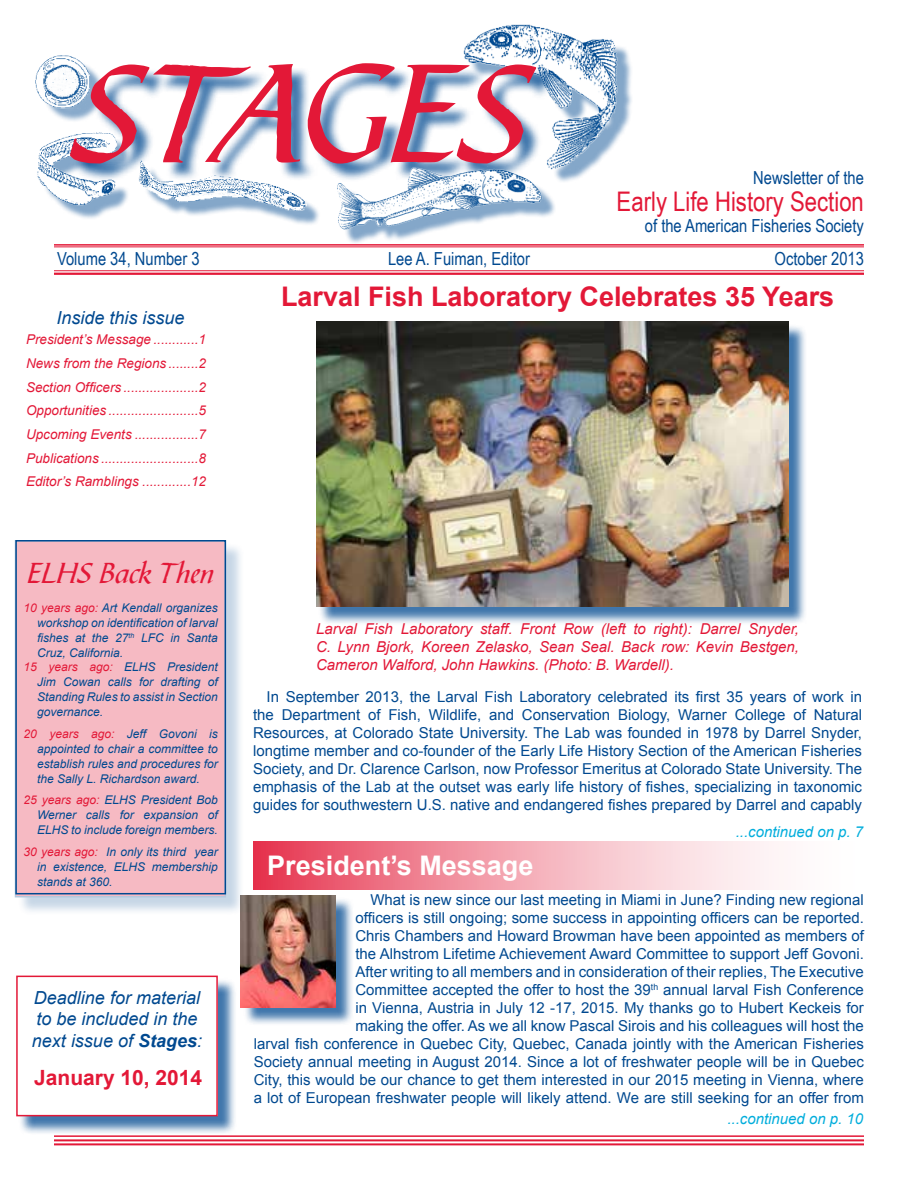
<style>
.page{position:relative;width:918px;height:1188px;background:#fff}
.page>*{position:absolute;margin:0;border:0;box-sizing:border-box;transform-origin:0 0}
.t1{font:147px "Bible Scr T";color:#e31837}
.t2{font:30px "Bible Scr T";color:#e31837}
.t3{font:700 27px "Arial";color:#e31837}
.t4{font:27px "Arial Narrow";color:#e31837}
.t5{font:700 27px "Arial";color:#fff}
.t6{font:700 21px "Arial";color:#e31837}
.t7{font:18px "Arial Narrow";color:#004990}
.t8{font:italic 18px/21.6px "Arial";color:#004990}
.t9{font:15px/18px "Arial";color:#004990;text-align:justify}
.t10{font:italic 15px/18px "Arial";color:#e31837;text-align:justify}
.t11{font:italic 15px "Arial";color:#00addc}
.t12{font:italic 13.5px/23.7px "Arial";color:#e31837;text-align:justify}
.t13{font:italic 12px/15px "Arial";color:#004990;text-align:justify}
.s1{color:#e31837}
.s2{font-weight:700}
</style>
<div class="page">
<hr style="left:54px;top:1135px;width:810px;height:2px;background:#e31837">
<hr style="left:54px;top:1139px;width:810px;height:2px;background:#e31837">
<hr style="left:54px;top:1143px;width:810px;height:2px;background:#e31837">
<div style="left:18px;top:978px;width:219px;height:157px;background:#004990;opacity:.75"></div>
<div style="left:17px;top:976px;width:200px;height:140px;background:#fff"></div>
<div style="left:16px;top:976px;width:202px;height:140px;border:2px solid #e31837"></div>
<div style="left:243px;top:897px;width:111px;height:129px;background:#004990;opacity:.75"></div>
<img style="left:241px;top:895px;width:94px;height:112px">
<svg style="left:254px;top:842px;width:520px;height:47px;background:#f3a1ad"></svg>
<div style="left:17px;top:542px;width:228px;height:374px;background:#004990;opacity:.75"></div>
<div style="left:15px;top:540px;width:211px;height:357px;background:#f6bac3"></div>
<div style="left:15px;top:540px;width:211px;height:354px;border:2px solid #004990"></div>
<div style="left:318px;top:324px;width:489px;height:301px;background:#004990;opacity:.75"></div>
<img style="left:316px;top:322px;width:473px;height:285px">
<div style="left:469px;top:29px;width:164px;height:155px;background:#004990;opacity:.49"></div>
<img style="left:463px;top:24px;width:155px;height:146px">
<img style="left:36px;top:55px;width:51px;height:35px">
<hr style="left:54px;top:244px;width:810px;height:2px;background:#e31837">
<hr style="left:54px;top:247px;width:810px;height:1px;background:#e31837">
<hr style="left:54px;top:270px;width:810px;height:1px;background:#e31837">
<hr style="left:54px;top:273px;width:810px;height:2px;background:#e31837">
<img style="left:36px;top:90px;width:94px;height:158px">
<div style="left:144px;top:166px;width:176px;height:60px;background:#004990;opacity:.49"></div>
<img style="left:140px;top:182px;width:167px;height:37px">
<div style="left:73px;top:66px;width:481px;height:116px;background:#004990;opacity:.75"></div>
<div style="left:343px;top:157px;width:214px;height:88px;background:#004990;opacity:.49"></div>
<img style="left:336px;top:148px;width:210px;height:82px">
<h1 class="t1" style="left:71px;top:34px;width:461px">STAGES</h1>
<p class="t7" style="left:753px;top:164px;width:112px">Newsletter of the</p>
<h3 class="t4" style="left:617px;top:182px;width:249px">Early Life History Section</h3>
<p class="t7" style="left:645px;top:212px;width:221px">of the American Fisheries Society</p>
<p class="t7" style="left:57px;top:245px;width:144px">Volume 34, Number 3</p>
<p class="t7" style="left:775px;top:246px;width:91px">October 2013</p>
<p class="t7" style="left:388px;top:246px;width:143px">Lee A. Fuiman, Editor</p>
<p class="t8" style="left:56px;top:307px;width:130px">Inside this issue</p>
<p class="t12" style="left:26px;top:328px;width:182px">President’s Message ............1<br>News from the Regions ........2<br>Section Officers ....................2<br>Opportunities ........................5<br>Upcoming Events .................7<br>Publications ..........................8<br>Editor’s Ramblings .............12</p>
<h2 class="t2" style="left:28px;top:557px;width:187px">ELHS Back Then</h2>
<p class="t13" style="left:24px;top:600px;width:196px"><span class="s1">10 years ago:</span> Art Kendall organizes</p>
<p class="t13" style="left:37px;top:615px;width:182px">workshop on identification of larval</p>
<p class="t13" style="left:37px;top:630px;width:182px">fishes at the 27<sup>th</sup> LFC in Santa</p>
<p class="t13" style="left:37px;top:645px;width:88px">Cruz, California.</p>
<p class="t13" style="left:24px;top:659px;width:196px"><span class="s1">15 years ago:</span> ELHS President</p>
<p class="t13" style="left:37px;top:674px;width:182px">Jim Cowan calls for drafting of</p>
<p class="t13" style="left:37px;top:689px;width:182px">Standing Rules to assist in Section</p>
<p class="t13" style="left:37px;top:704px;width:68px">governance.</p>
<p class="t13" style="left:37px;top:726px;width:182px;text-indent:-14px"><span class="s1">20 years ago:</span> Jeff Govoni is appointed to chair a committee to establish rules and procedures for the Sally L. Richardson award.</p>
<p class="t13" style="left:37px;top:793px;width:182px;text-indent:-14px"><span class="s1">25 years ago:</span> ELHS President Bob Werner calls for expansion of ELHS to include foreign members.</p>
<p class="t13" style="left:37px;top:845px;width:182px;text-indent:-14px"><span class="s1">30 years ago:</span> In only its third year in existence, ELHS membership stands at 360.</p>
<p class="t8" style="left:32px;top:987px;width:172px">Deadline for material to be included in the next issue of <span class="s2">Stages</span>:</p>
<h3 class="t6" style="left:34px;top:1063px;width:170px">January 10, 2014</h3>
<h3 class="t3" style="left:281px;top:277px;width:555px">Larval Fish Laboratory Celebrates 35 Years</h3>
<p class="t10" style="left:316px;top:620px;width:485px">Larval Fish Laboratory staff. Front Row (left to right): Darrel Snyder, C. Lynn Bjork, Koreen Zelasko, Sean Seal. Back row: Kevin Bestgen, Cameron Walford, John Hawkins. (Photo: B. Wardell).</p>
<p class="t9" style="left:253px;top:688px;width:611px;text-indent:14px">In September 2013, the Larval Fish Laboratory celebrated its first 35 years of work in the Department of Fish, Wildlife, and Conservation Biology, Warner College of Natural Resources, at Colorado State University. The Lab was founded in 1978 by Darrel Snyder, longtime member and co-founder of the Early Life History Section of the American Fisheries Society, and Dr. Clarence Carlson, now Professor Emeritus at Colorado State University. The emphasis of the Lab at the outset was early life history of fishes, specializing in taxonomic guides for southwestern U.S. native and endangered fishes prepared by Darrel and capably</p>
<h3 class="t5" style="left:267px;top:847px;width:268px">President’s Message</h3>
<p class="t11" style="left:736px;top:822px;width:129px">...continued on p. 7</p>
<p class="t9" style="left:254px;top:890px;width:612px;text-align:right">What is new since our last meeting in Miami in June? Finding new regional<br>officers is still ongoing; some success in appointing officers can be reported.<br>Chris Chambers and Howard Browman have been appointed as members of<br>the Alhstrom Lifetime Achievement Award Committee to support Jeff Govoni.<br>After writing to all members and in consideration of their replies, The Executive<br>Committee accepted the offer to host the 39<sup>th</sup> annual larval Fish Conference<br>in Vienna, Austria in July 12 -17, 2015. My thanks go to Hubert Keckeis for<br>making the offer. As we all know Pascal Sirois and his colleagues will host the<br>larval fish conference in Quebec City, Quebec, Canada jointly with the American Fisheries Society annual meeting in August 2014. Since a lot of freshwater people will be in Quebec City, this would be our chance to get them interested in our 2015 meeting in Vienna, where a lot of European freshwater people will likely attend. We are still seeking for an offer from</p>
<p class="t11" style="left:727px;top:1109px;width:137px">...continued on p. 10</p>
</div>
